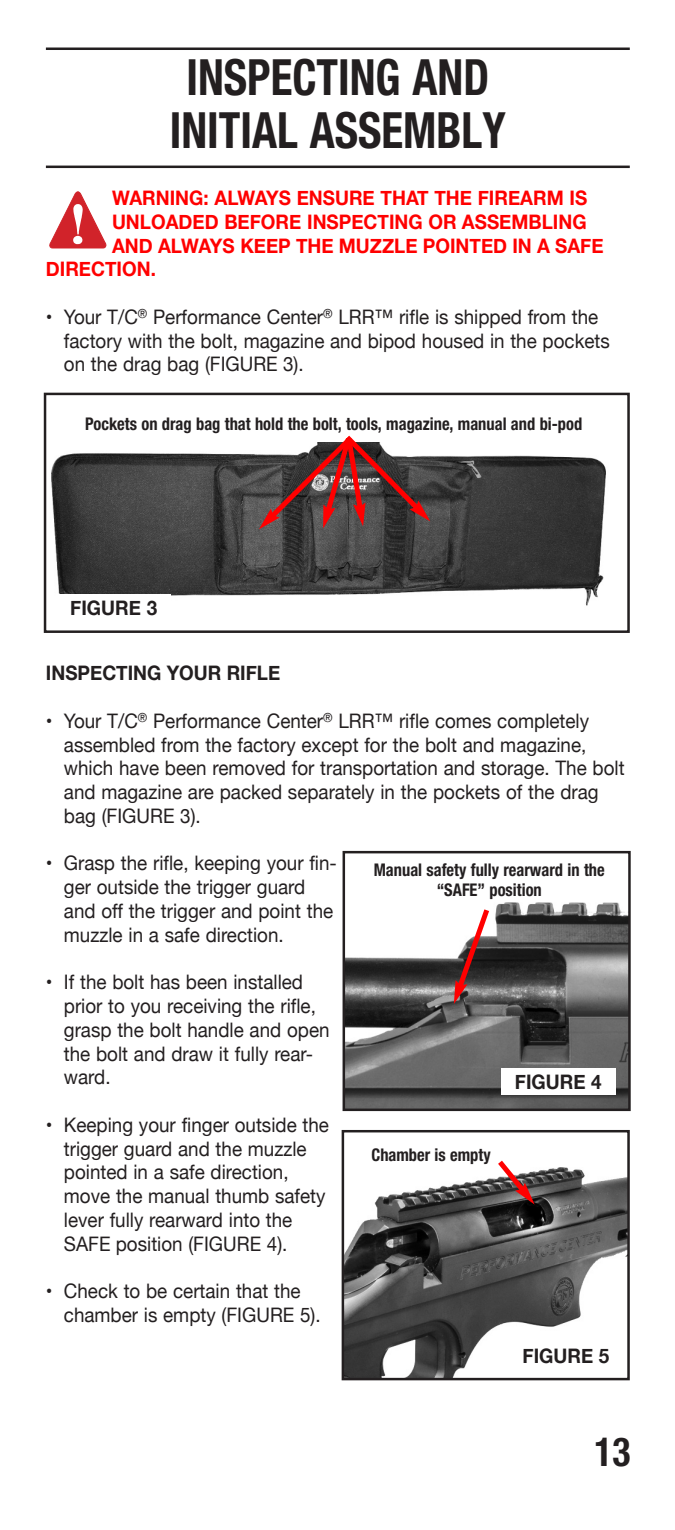
<style>
.page{position:relative;width:675px;height:1530px;background:#fff}
.page>*{position:absolute;margin:0;border:0;box-sizing:border-box;transform-origin:0 0}
.t1{font:700 condensed 50px/52.5px "Helvetica Neue LT Std";color:#231f20;text-align:center;scale:.9 1}
.t2{font:700 condensed 40px "Helvetica Neue LT Std";color:#231f20;scale:.94 1}
.t3{font:20px/23.8px "Helvetica Neue";color:#231f20;scale:.94 1}
.t4{font:700 20px "Helvetica Neue";color:#f00;scale:.94 1}
.t5{font:700 20px "Helvetica Neue";color:#231f20;scale:.94 1}
.t6{font:700 condensed 17.5px/20px "Helvetica Neue LT Std";color:#231f20;text-align:center;scale:.94 1}
</style>
<div class="page">
<hr style="left:46px;top:47px;width:583px;height:3px;background:#231f20">
<hr style="left:46px;top:165px;width:583px;height:3px;background:#231f20">
<svg style="left:49px;top:191px;width:58px;height:58px"></svg>
<img style="left:344px;top:1132px;width:282px;height:245px">
<div style="left:341px;top:1129px;width:288px;height:251px;border:2px solid #231f20"></div>
<div style="left:509px;top:1342px;width:114px;height:26px;background:#fff"></div>
<div style="left:354px;top:1142px;width:154px;height:29px;background:#fff"></div>
<svg style="left:493px;top:1155px;width:41px;height:49px"></svg>
<img style="left:51px;top:453px;width:555px;height:153px">
<div style="left:44px;top:392px;width:585px;height:241px;border:2px solid #231f20"></div>
<svg style="left:259px;top:435px;width:171px;height:94px"></svg>
<div style="left:57px;top:594px;width:114px;height:26px;background:#fff"></div>
<img style="left:345px;top:854px;width:282px;height:254px">
<div style="left:342px;top:851px;width:288px;height:260px;border:2px solid #231f20"></div>
<div style="left:501px;top:1068px;width:114px;height:26px;background:#fff"></div>
<svg style="left:453px;top:903px;width:40px;height:101px"></svg>
<h1 class="t1" style="left:170px;top:55px;width:375px">INSPECTING AND<br>INITIAL ASSEMBLY</h1>
<p class="t4" style="left:112px;top:186px;width:507px">WARNING: ALWAYS ENSURE THAT THE FIREARM IS</p>
<p class="t4" style="left:112px;top:209px;width:506px">UNLOADED BEFORE INSPECTING OR ASSEMBLING</p>
<p class="t4" style="left:112px;top:233px;width:524px">AND ALWAYS KEEP THE MUZZLE POINTED IN A SAFE</p>
<p class="t4" style="left:46px;top:257px;width:118px">DIRECTION.</p>
<p class="t3" style="left:64px;top:305px;width:582px;text-indent:-18px">• Your T/C<sup>®</sup> Performance Center<sup>®</sup> LRR™ rifle is shipped from the factory with the bolt, magazine and bipod housed in the pockets on the drag bag (FIGURE 3).</p>
<p class="t6" style="left:85px;top:416px;width:530px">Pockets on drag bag that hold the bolt, tools, magazine, manual and bi-pod</p>
<p class="t5" style="left:70px;top:595px;width:94px">FIGURE 3</p>
<p class="t5" style="left:46px;top:661px;width:251px">INSPECTING YOUR RIFLE</p>
<p class="t3" style="left:64px;top:708px;width:598px;text-indent:-18px">• Your T/C<sup>®</sup> Performance Center<sup>®</sup> LRR™ rifle comes completely assembled from the factory except for the bolt and magazine, which have been removed for transportation and storage. The bolt and magazine are packed separately in the pockets of the drag bag (FIGURE 3).</p>
<p class="t3" style="left:64px;top:851px;width:292px;text-indent:-18px">• Grasp the rifle, keeping your fin&shy;ger outside the trigger guard and off the trigger and point the muzzle in a safe direction.</p>
<p class="t3" style="left:64px;top:970px;width:284px;text-indent:-18px">• If the bolt has been installed prior to you receiving the rifle, grasp the bolt handle and open the bolt and draw it fully rear&shy;ward.</p>
<p class="t3" style="left:64px;top:1112px;width:283px;text-indent:-18px">• Keeping your finger outside the trigger guard and the muzzle pointed in a safe direction, move the manual thumb safety lever fully rearward into the<br>SAFE position (FIGURE 4).</p>
<p class="t3" style="left:64px;top:1278px;width:275px;text-indent:-18px">• Check to be certain that the chamber is empty (FIGURE 5).</p>
<p class="t5" style="left:522px;top:1343px;width:94px">FIGURE 5</p>
<p class="t6" style="left:374px;top:860px;width:247px">Manual safety fully rearward in the “SAFE” position</p>
<p class="t5" style="left:515px;top:1069px;width:94px">FIGURE 4</p>
<p class="t6" style="left:371px;top:1146px;width:128px">Chamber is empty</p>
<h2 class="t2" style="left:594px;top:1437px;width:40px">13</h2>
</div>
